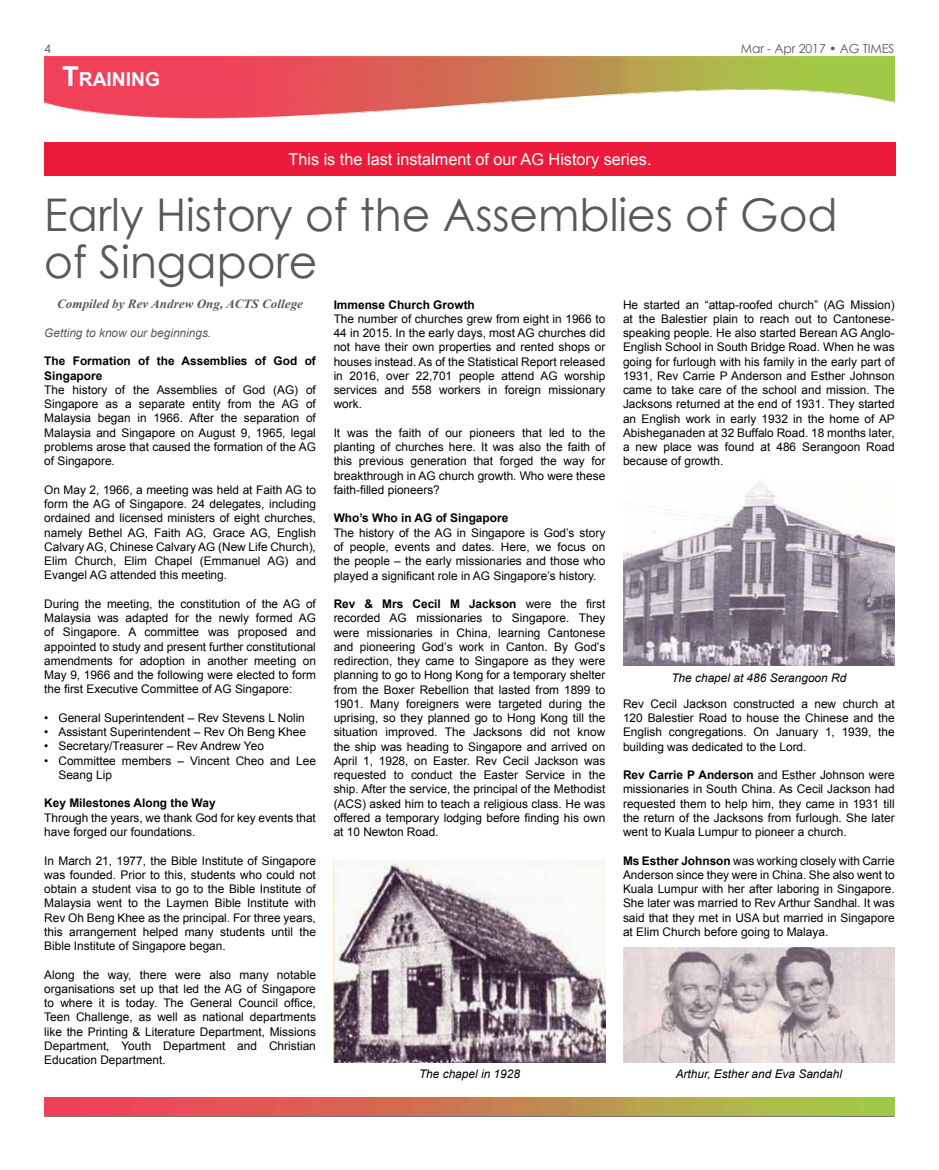
<style>
.page{position:relative;width:939px;height:1170px;background:#fff}
.page>*{position:absolute;margin:0;border:0;box-sizing:border-box;transform-origin:0 0}
.t1{font:45px/47.5px "Century Gothic";color:#58595b}
.t2{font:700 19.25px "Arial";color:#fff}
.t3{font:16.25px "Arial";color:#fff}
.t4{font:italic 700 12.5px "Times New Roman";color:#58595b;scale:1.05 1}
.t5{font:12.5px "Century Gothic";letter-spacing:-.01em;color:#58595b}
.t6{font:11.88px/14.2px "Arial";color:#000;text-align:justify}
.t7{font:700 11.88px/14.2px "Arial";color:#000}
.t8{font:italic 11.88px "Arial";color:#000}
.t9{font:italic 11.88px "Arial";color:#58595b}
.s1{font-size:27.5px}
.s2{font-weight:700}
</style>
<div class="page">
<img style="left:44px;top:57px;width:851px;height:62px">
<hr style="left:44px;top:1115px;width:851px;height:1px;background:#58595b">
<img style="left:44px;top:1097px;width:851px;height:18px">
<div style="left:44px;top:142px;width:852px;height:33px;background:#ed1a3b"></div>
<img style="left:334px;top:860px;width:271px;height:202px">
<img style="left:623px;top:481px;width:272px;height:184px">
<img style="left:623px;top:947px;width:272px;height:115px">
<p class="t5" style="left:44px;top:40px;width:8px">4</p>
<p class="t5" style="left:741px;top:40px;width:155px">Mar - Apr 2017 • AG TIMES</p>
<h2 class="t2" style="left:62px;top:67px;width:100px"><span class="s1">T</span>RAINING</h2>
<h3 class="t3" style="left:288px;top:148px;width:365px">This is the last instalment of our AG History series.</h3>
<h1 class="t1" style="left:44px;top:190px;width:795px">Early History of the Assemblies of God of Singapore</h1>
<p class="t4" style="left:57px;top:295px;width:236px">Compiled by Rev Andrew Ong, ACTS College</p>
<p class="t9" style="left:44px;top:325px;width:168px">Getting to know our beginnings.</p>
<p class="t7" style="left:44px;top:354px;width:273px">The Formation of the Assemblies of God of<br>Singapore</p>
<p class="t6" style="left:44px;top:383px;width:273px">The history of the Assemblies of God (AG) of Singapore as a separate entity from the AG of Malaysia began in 1966. After the separation of Malaysia and Singapore on August 9, 1965, legal problems arose that caused the formation of the AG of Singapore.</p>
<p class="t6" style="left:44px;top:482px;width:273px">On May 2, 1966, a meeting was held at Faith AG to form the AG of Singapore. 24 delegates, including ordained and licensed ministers of eight churches, namely Bethel AG, Faith AG, Grace AG, English Calvary AG, Chinese Calvary AG (New Life Church), Elim Church, Elim Chapel (Emmanuel AG) and Evangel AG attended this meeting.</p>
<p class="t6" style="left:44px;top:596px;width:273px">During the meeting, the constitution of the AG of Malaysia was adapted for the newly formed AG of Singapore. A committee was proposed and appointed to study and present further constitutional amendments for adoption in another meeting on May 9, 1966 and the following were elected to form the first Executive Committee of AG Singapore:</p>
<p class="t6" style="left:44px;top:710px;width:262px">• General Superintendent – Rev Stevens L Nolin</p>
<p class="t6" style="left:44px;top:725px;width:263px">• Assistant Superintendent – Rev Oh Beng Khee</p>
<p class="t6" style="left:44px;top:739px;width:221px">• Secretary/Treasurer – Rev Andrew Yeo</p>
<p class="t6" style="left:58px;top:753px;width:259px;text-indent:-14px">• Committee members – Vincent Cheo and Lee<br>Seang Lip</p>
<p class="t7" style="left:44px;top:796px;width:173px">Key Milestones Along the Way</p>
<p class="t6" style="left:44px;top:810px;width:273px">Through the years, we thank God for key events that have forged our foundations.</p>
<p class="t6" style="left:44px;top:853px;width:273px">In March 21, 1977, the Bible Institute of Singapore was founded. Prior to this, students who could not obtain a student visa to go to the Bible Institute of Malaysia went to the Laymen Bible Institute with Rev Oh Beng Khee as the principal. For three years, this arrangement helped many students until the Bible Institute of Singapore began.</p>
<p class="t6" style="left:44px;top:967px;width:273px">Along the way, there were also many notable organisations set up that led the AG of Singapore to where it is today. The General Council office, Teen Challenge, as well as national departments like the Printing &amp; Literature Department, Missions Department, Youth Department and Christian Education Department.</p>
<p class="t7" style="left:334px;top:297px;width:143px">Immense Church Growth</p>
<p class="t6" style="left:334px;top:311px;width:273px">The number of churches grew from eight in 1966 to 44 in 2015. In the early days, most AG churches did not have their own properties and rented shops or houses instead. As of the Statistical Report released in 2016, over 22,701 people attend AG worship services and 558 workers in foreign missionary work.</p>
<p class="t6" style="left:334px;top:425px;width:273px">It was the faith of our pioneers that led to the planting of churches here. It was also the faith of this previous generation that forged the way for breakthrough in AG church growth. Who were these faith-filled pioneers?</p>
<p class="t7" style="left:334px;top:511px;width:176px">Who’s Who in AG of Singapore</p>
<p class="t6" style="left:334px;top:525px;width:273px">The history of the AG in Singapore is God’s story of people, events and dates. Here, we focus on the people – the early missionaries and those who played a significant role in AG Singapore’s history.</p>
<p class="t6" style="left:334px;top:596px;width:273px"><span class="s2">Rev &amp; Mrs Cecil M Jackson</span> were the first recorded AG missionaries to Singapore. They were missionaries in China, learning Cantonese and pioneering God’s work in Canton. By God’s redirection, they came to Singapore as they were planning to go to Hong Kong for a temporary shelter from the Boxer Rebellion that lasted from 1899 to 1901. Many foreigners were targeted during the uprising, so they planned go to Hong Kong till the situation improved. The Jacksons did not know the ship was heading to Singapore and arrived on April 1, 1928, on Easter. Rev Cecil Jackson was requested to conduct the Easter Service in the ship. After the service, the principal of the Methodist (ACS) asked him to teach a religious class. He was offered a temporary lodging before finding his own at 10 Newton Road.</p>
<p class="t6" style="left:623px;top:297px;width:273px">He started an “attap-roofed church” (AG Mission) at the Balestier plain to reach out to Cantonese&shy;speaking people. He also started Berean AG Anglo-English School in South Bridge Road. When he was going for furlough with his family in the early part of 1931, Rev Carrie P Anderson and Esther Johnson came to take care of the school and mission. The Jacksons returned at the end of 1931. They started an English work in early 1932 in the home of AP Abisheganaden at 32 Buffalo Road. 18 months later, a new place was found at 486 Serangoon Road because of growth.</p>
<p class="t8" style="left:671px;top:670px;width:176px">The chapel at 486 Serangoon Rd</p>
<p class="t6" style="left:623px;top:696px;width:273px">Rev Cecil Jackson constructed a new church at 120 Balestier Road to house the Chinese and the English congregations. On January 1, 1939, the building was dedicated to the Lord.</p>
<p class="t6" style="left:623px;top:767px;width:273px"><span class="s2">Rev Carrie P Anderson</span> and Esther Johnson were missionaries in South China. As Cecil Jackson had requested them to help him, they came in 1931 till the return of the Jacksons from furlough. She later went to Kuala Lumpur to pioneer a church.</p>
<p class="t6" style="left:623px;top:853px;width:273px"><span class="s2">Ms Esther Johnson</span> was working closely with Carrie Anderson since they were in China. She also went to Kuala Lumpur with her after laboring in Singapore.<br>She later was married to Rev Arthur Sandhal. It was said that they met in USA but married in Singapore at Elim Church before going to Malaya.</p>
<p class="t8" style="left:419px;top:1066px;width:102px">The chapel in 1928</p>
<p class="t8" style="left:676px;top:1066px;width:168px">Arthur, Esther and Eva Sandahl</p>
</div>
